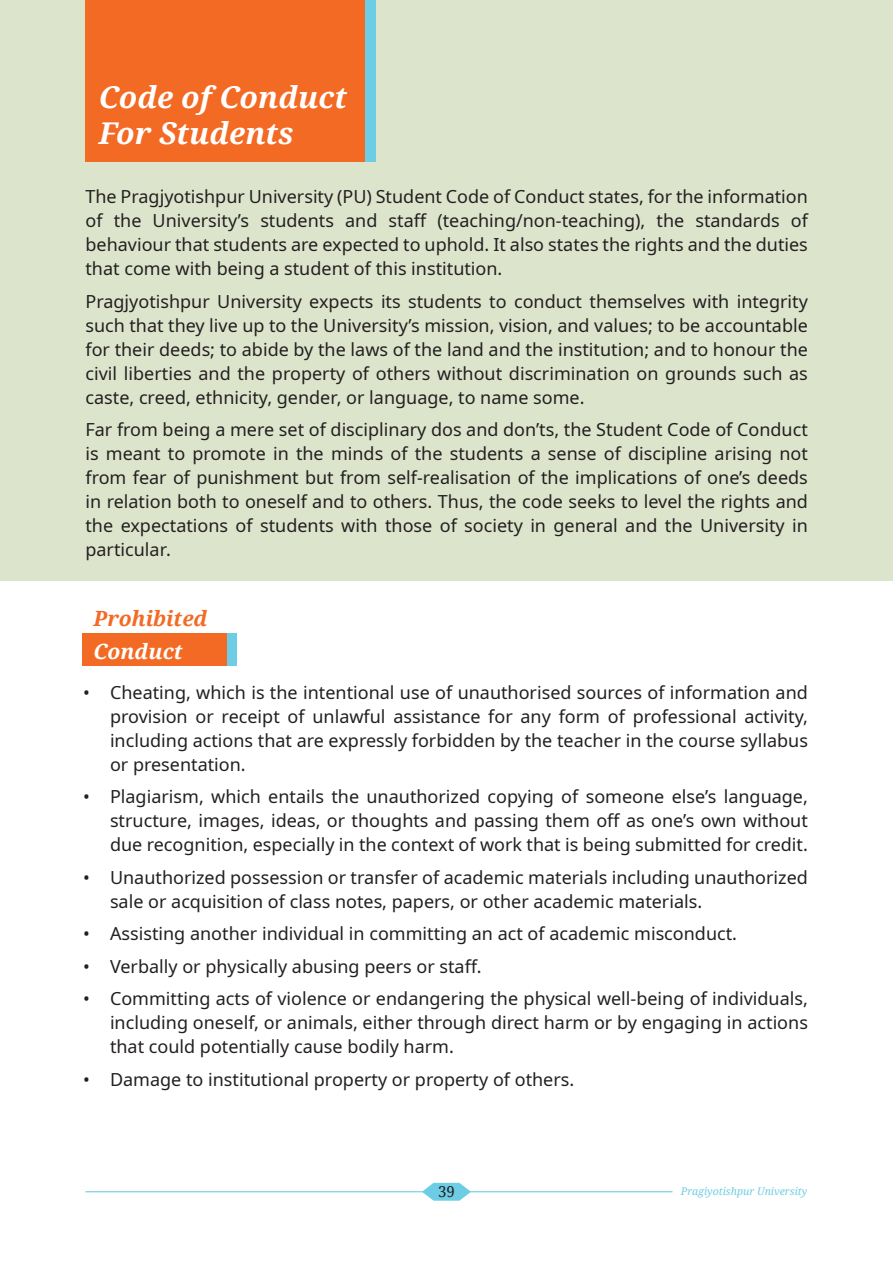
<style>
.page{position:relative;width:893px;height:1263px;background:#fff}
.page>*{position:absolute;margin:0;border:0;box-sizing:border-box;transform-origin:0 0}
.t1{font:italic 700 30px/36px "Noto Serif";color:#fff}
.t2{font:italic 700 21px "Noto Serif";color:#f36a24}
.t3{font:italic 700 21px "Noto Serif";color:#fff}
.t4{font:18px/24px "Noto Sans";color:#231f20;text-align:justify}
.t5{font:15px "Noto Serif";color:#231f20}
.t6{font:italic 10.5px "Noto Serif";color:#6dcde4}
</style>
<div class="page">
<hr style="left:85px;top:1191px;width:587px;height:1px;background:#6dcde4">
<svg style="left:422px;top:1183px;width:49px;height:18px"></svg>
<div style="left:0;top:0;width:893px;height:580px;background:#dde4cc"></div>
<div style="left:106px;top:0;width:269px;height:162px;background:#6dcde4"></div>
<div style="left:85px;top:0;width:280px;height:162px;background:#f36a24"></div>
<div style="left:88px;top:634px;width:149px;height:32px;background:#6dcde4"></div>
<div style="left:83px;top:634px;width:144px;height:32px;background:#f36a24"></div>
<h1 class="t1" style="left:99px;top:78px;width:250px">Code of Conduct<br>For Students</h1>
<p class="t4" style="left:85px;top:185px;width:724px">The Pragjyotishpur University (PU) Student Code of Conduct states, for the information of the University’s students and staff (teaching/non-teaching), the standards of behaviour that students are expected to uphold. It also states the rights and the duties that come with being a student of this institution.</p>
<p class="t4" style="left:85px;top:289px;width:724px">Pragjyotishpur University expects its students to conduct themselves with integrity such that they live up to the University’s mission, vision, and values; to be accountable for their deeds; to abide by the laws of the land and the institution; and to honour the civil liberties and the property of others without discrimination on grounds such as caste, creed, ethnicity, gender, or language, to name some.</p>
<p class="t4" style="left:85px;top:418px;width:724px">Far from being a mere set of disciplinary dos and don’ts, the Student Code of Conduct is meant to promote in the minds of the students a sense of discipline arising not from fear of punishment but from self-realisation of the implications of one’s deeds in relation both to oneself and to others. Thus, the code seeks to level the rights and the expectations of students with those of society in general and the University in particular.</p>
<p class="t2" style="left:93px;top:604px;width:116px">Prohibited</p>
<p class="t3" style="left:93px;top:637px;width:91px">Conduct</p>
<p class="t4" style="left:110px;top:681px;width:699px;text-indent:-27px">• Cheating, which is the intentional use of unauthorised sources of information and provision or receipt of unlawful assistance for any form of professional activity, including actions that are expressly forbidden by the teacher in the course syllabus or presentation.</p>
<p class="t4" style="left:110px;top:785px;width:699px;text-indent:-27px">• Plagiarism, which entails the unauthorized copying of someone else’s language, structure, images, ideas, or thoughts and passing them off as one’s own without due recognition, especially in the context of work that is being submitted for credit.</p>
<p class="t4" style="left:110px;top:866px;width:699px;text-indent:-27px">• Unauthorized possession or transfer of academic materials including unauthorized sale or acquisition of class notes, papers, or other academic materials.</p>
<p class="t4" style="left:83px;top:922px;width:656px">• Assisting another individual in committing an act of academic misconduct.</p>
<p class="t4" style="left:83px;top:955px;width:400px">• Verbally or physically abusing peers or staff.</p>
<p class="t4" style="left:110px;top:987px;width:699px;text-indent:-27px">• Committing acts of violence or endangering the physical well-being of individuals, including oneself, or animals, either through direct harm or by engaging in actions that could potentially cause bodily harm.</p>
<p class="t4" style="left:83px;top:1068px;width:493px">• Damage to institutional property or property of others.</p>
<p class="t5" style="left:438px;top:1181px;width:18px">39</p>
<p class="t6" style="left:681px;top:1184px;width:128px">Pragiyotishpur University</p>
</div>
